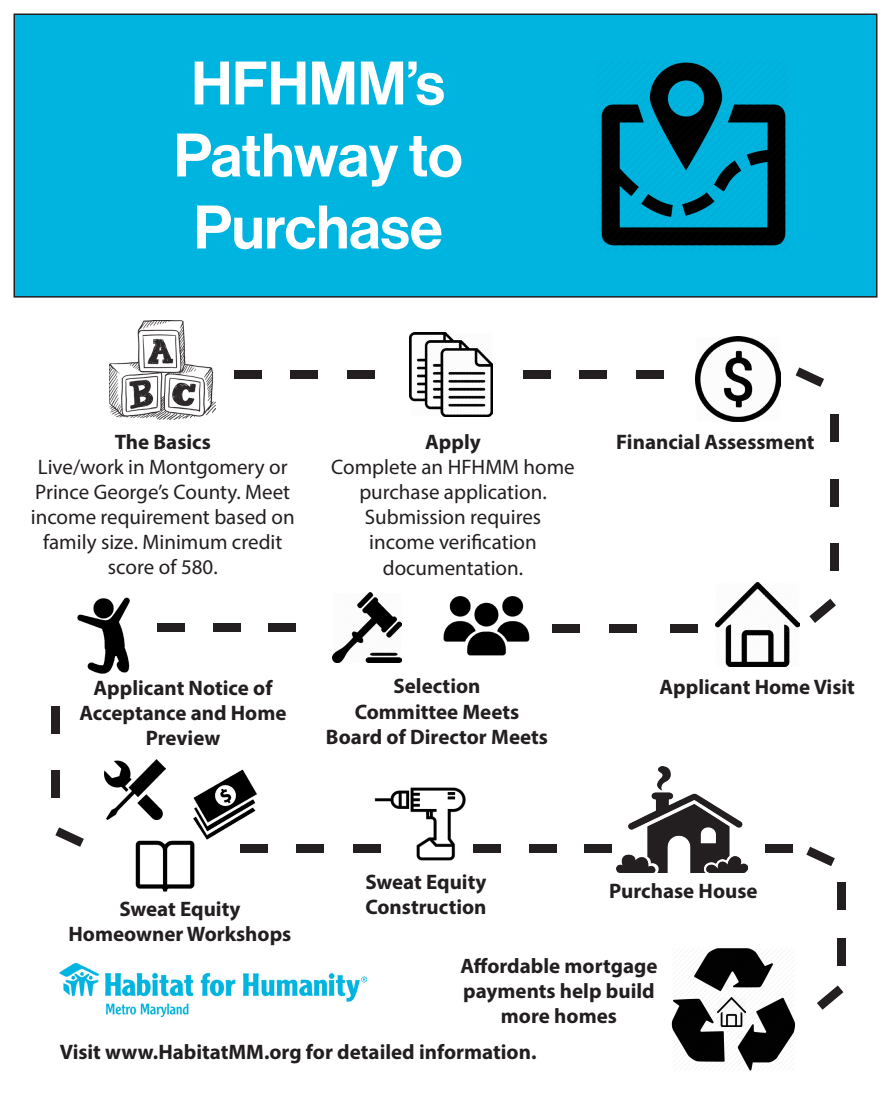
<style>
.page{position:relative;width:891px;height:1107px;background:#fff}
.page>*{position:absolute;margin:0;border:0;box-sizing:border-box;transform-origin:0 0}
.t1{font:60px/72px "N Haas Grotesk DS Pro 65 Md";color:#fff;text-align:center}
.t2{font:700 21px/25.2px "Myriad Pro";color:#231f20;text-align:center}
.t3{font:21px/25.2px "Myriad Pro";color:#231f20;text-align:center}
.s1{font-weight:700}
</style>
<div class="page">
<div style="left:14px;top:14px;width:863px;height:283px;background:#00b4e0"></div>
<div style="left:14px;top:14px;width:864px;height:284px;border:2px solid #231f20"></div>
<img style="left:409px;top:332px;width:84px;height:84px">
<img style="left:332px;top:593px;width:70px;height:69px">
<img style="left:77px;top:597px;width:53px;height:77px">
<img style="left:716px;top:583px;width:83px;height:83px">
<img style="left:193px;top:769px;width:64px;height:84px">
<img style="left:695px;top:336px;width:85px;height:85px">
<img style="left:105px;top:759px;width:60px;height:61px">
<img style="left:374px;top:787px;width:92px;height:74px">
<img style="left:444px;top:596px;width:85px;height:60px">
<img style="left:135px;top:823px;width:73px;height:69px">
<img style="left:617px;top:766px;width:131px;height:107px">
<img style="left:671px;top:948px;width:124px;height:123px">
<div style="left:235px;top:370px;width:27px;height:9px;background:#231f20"></div>
<div style="left:291px;top:370px;width:27px;height:9px;background:#231f20"></div>
<div style="left:347px;top:370px;width:28px;height:9px;background:#231f20"></div>
<div style="left:524px;top:370px;width:27px;height:9px;background:#231f20"></div>
<div style="left:580px;top:370px;width:27px;height:9px;background:#231f20"></div>
<div style="left:636px;top:370px;width:28px;height:9px;background:#231f20"></div>
<div style="left:157px;top:623px;width:27px;height:9px;background:#231f20"></div>
<div style="left:213px;top:623px;width:28px;height:9px;background:#231f20"></div>
<div style="left:269px;top:623px;width:27px;height:9px;background:#231f20"></div>
<div style="left:553px;top:624px;width:27px;height:9px;background:#231f20"></div>
<div style="left:609px;top:624px;width:28px;height:9px;background:#231f20"></div>
<div style="left:670px;top:624px;width:27px;height:9px;background:#231f20"></div>
<div style="left:529px;top:844px;width:27px;height:9px;background:#231f20"></div>
<div style="left:584px;top:844px;width:28px;height:9px;background:#231f20"></div>
<div style="left:297px;top:844px;width:27px;height:9px;background:#231f20"></div>
<div style="left:353px;top:844px;width:27px;height:9px;background:#231f20"></div>
<div style="left:830px;top:479px;width:9px;height:28px;background:#231f20"></div>
<div style="left:830px;top:543px;width:9px;height:28px;background:#231f20"></div>
<div style="left:51px;top:707px;width:9px;height:27px;background:#231f20"></div>
<div style="left:51px;top:771px;width:9px;height:27px;background:#231f20"></div>
<svg style="left:55px;top:827px;width:29px;height:20px"></svg>
<svg style="left:809px;top:599px;width:27px;height:24px"></svg>
<svg style="left:796px;top:367px;width:28px;height:20px"></svg>
<div style="left:766px;top:844px;width:27px;height:9px;background:#231f20"></div>
<svg style="left:806px;top:847px;width:29px;height:19px"></svg>
<div style="left:837px;top:882px;width:8px;height:28px;background:#231f20"></div>
<div style="left:837px;top:939px;width:9px;height:27px;background:#231f20"></div>
<svg style="left:817px;top:985px;width:26px;height:25px"></svg>
<img style="left:601px;top:62px;width:185px;height:184px">
<img style="left:110px;top:320px;width:106px;height:99px">
<img style="left:60px;top:964px;width:307px;height:52px">
<div style="left:241px;top:844px;width:27px;height:9px;background:#231f20"></div>
<div style="left:473px;top:844px;width:27px;height:9px;background:#231f20"></div>
<div style="left:830px;top:414px;width:9px;height:28px;background:#231f20"></div>
<p class="t1" style="left:174px;top:48px;width:290px">HFHMM’s<br>Pathway to<br>Purchase</p>
<p class="t3" style="left:31px;top:429px;width:265px"><span class="s1">The Basics<br></span>Live/work in Montgomery or<br>Prince George’s County. Meet income requirement based on family size. Minimum credit score of 580.</p>
<p class="t3" style="left:331px;top:429px;width:245px"><span class="s1">Apply<br></span>Complete an HFHMM home purchase application.<br>Submission requires income verification documentation.</p>
<p class="t2" style="left:616px;top:428px;width:200px">Financial Assessment</p>
<p class="t2" style="left:79px;top:675px;width:209px">Applicant Notice of<br>Acceptance and Home<br>Preview</p>
<p class="t2" style="left:393px;top:673px;width:89px">Selection</p>
<p class="t2" style="left:660px;top:674px;width:197px">Applicant Home Visit</p>
<p class="t2" style="left:326px;top:698px;width:224px">Committee Meets<br>Board of Director Meets</p>
<p class="t2" style="left:69px;top:895px;width:224px">Sweat Equity<br>Homeowner Workshops</p>
<p class="t2" style="left:365px;top:869px;width:123px;text-align:left">Sweat Equity<br>Construction</p>
<p class="t2" style="left:609px;top:878px;width:150px">Purchase House</p>
<p class="t2" style="left:460px;top:952px;width:199px">Affordable mortgage payments help build more homes</p>
<p class="t2" style="left:60px;top:1039px;width:478px">Visit www.HabitatMM.org for detailed information.</p>
</div>
